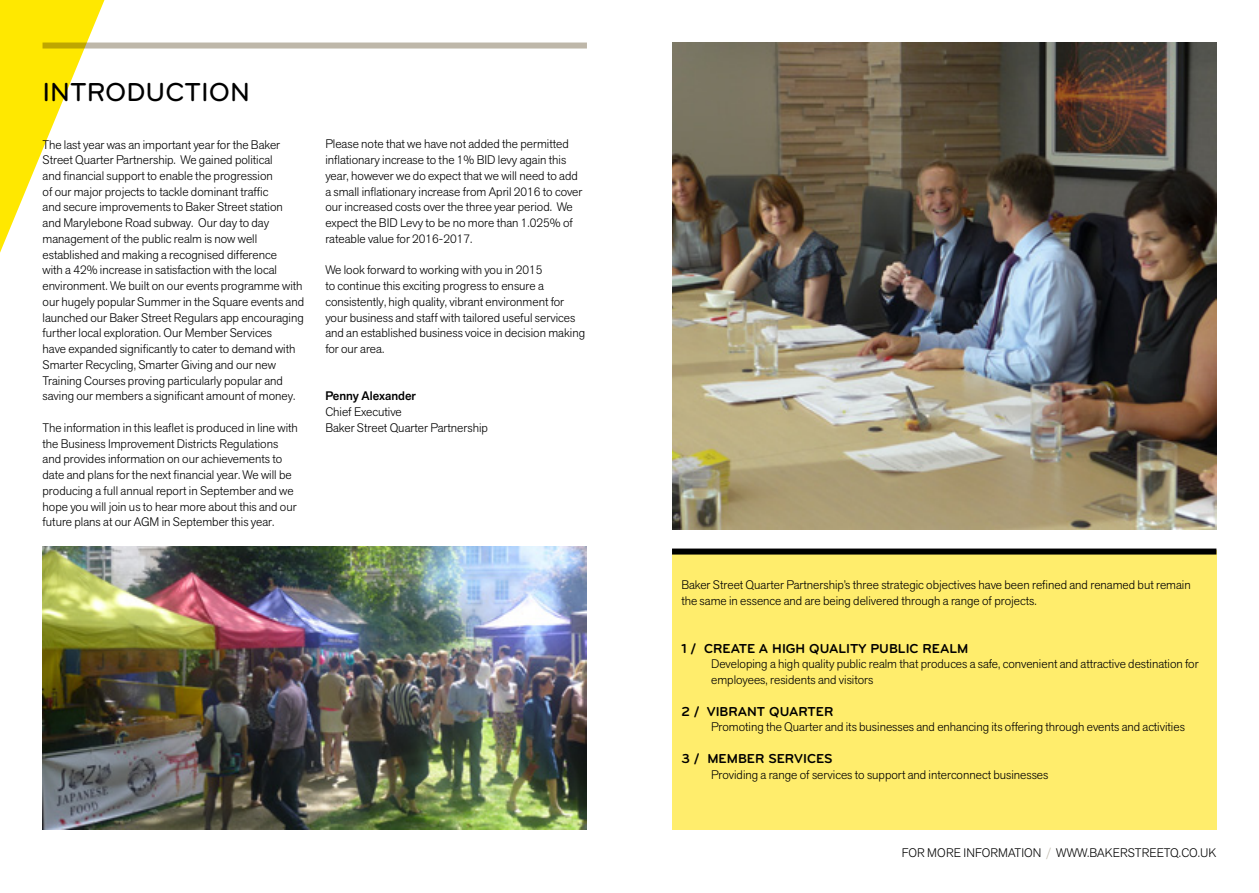
<style>
.page{position:relative;width:1259px;height:893px;background:#fff}
.page>*{position:absolute;margin:0;border:0;box-sizing:border-box;transform-origin:0 0}
.t1{font:500 27px "Bryant";color:#000}
.t2{font:700 13.5px "Bryant";color:#000}
.t3{font:300 12.3px/15.8px "Akzid Grtsk Next";color:#000}
.t4{font:500 12.3px "Akzid Grtsk Next";color:#000}
.s1{color:#beb7a9}
</style>
<div class="page">
<div style="left:672px;top:550px;width:544px;height:279px;background:#ffed6c"></div>
<div style="left:672px;top:549px;width:544px;height:6px;background:#000"></div>
<img style="left:672px;top:43px;width:544px;height:486px">
<img style="left:43px;top:546px;width:544px;height:283px">
<svg style="left:0;top:0;width:587px;height:253px"></svg>
<h1 class="t1" style="left:43px;top:76px;width:209px">INTRODUCTION</h1>
<p class="t3" style="left:43px;top:136px;width:263px">The last year was an important year for the Baker Street Quarter Partnership. We gained political<br>and financial support to enable the progression<br>of our major projects to tackle dominant traffic<br>and secure improvements to Baker Street station and Marylebone Road subway. Our day to day management of the public realm is now well established and making a recognised difference<br>with a 42% increase in satisfaction with the local environment. We built on our events programme with our hugely popular Summer in the Square events and launched our Baker Street Regulars app encouraging further local exploration. Our Member Services<br>have expanded significantly to cater to demand with Smarter Recycling, Smarter Giving and our new Training Courses proving particularly popular and saving our members a significant amount of money.</p>
<p class="t3" style="left:43px;top:420px;width:257px">The information in this leaflet is produced in line with the Business Improvement Districts Regulations and provides information on our achievements to date and plans for the next financial year. We will be producing a full annual report in September and we hope you will join us to hear more about this and our future plans at our AGM in September this year.</p>
<p class="t3" style="left:325px;top:136px;width:258px">Please note that we have not added the permitted inflationary increase to the 1% BID levy again this year, however we do expect that we will need to add a small inflationary increase from April 2016 to cover our increased costs over the three year period. We expect the BID Levy to be no more than 1.025% of rateable value for 2016-2017.</p>
<p class="t3" style="left:325px;top:262px;width:261px">We look forward to working with you in 2015<br>to continue this exciting progress to ensure a consistently, high quality, vibrant environment for your business and staff with tailored useful services and an established business voice in decision making for our area.</p>
<p class="t4" style="left:325px;top:388px;width:92px">Penny Alexander</p>
<p class="t3" style="left:325px;top:404px;width:164px">Chief Executive<br>Baker Street Quarter Partnership</p>
<p class="t3" style="left:681px;top:577px;width:511px">Baker Street Quarter Partnership’s three strategic objectives have been refined and renamed but remain the same in essence and are being delivered through a range of projects.</p>
<p class="t2" style="left:681px;top:640px;width:41px">1 / CREATE</p>
<p class="t2" style="left:759px;top:640px;width:71px">A HIGH QUAL</p>
<p class="t2" style="left:846px;top:640px;width:87px">ITY PU BLIC REALM</p>
<p class="t3" style="left:711px;top:656px;width:489px">Developing a high quality public realm that produces a safe, convenient and attractive destination for employees, residents and visitors</p>
<p class="t2" style="left:681px;top:703px;width:58px">2 / VIBRANT</p>
<p class="t2" style="left:769px;top:703px;width:21px">QUARTER</p>
<p class="t3" style="left:711px;top:719px;width:475px">Promoting the Quarter and its businesses and enhancing its offering through events and activities</p>
<p class="t2" style="left:681px;top:750px;width:37px">3 / MEM</p>
<p class="t2" style="left:738px;top:750px;width:96px">BER SERVICES</p>
<p class="t3" style="left:711px;top:766px;width:339px">Providing a range of services to support and interconnect businesses</p>
<p class="t3" style="left:902px;top:845px;width:316px">FOR MORE INFORMATION <span class="s1">/</span> WWW.BAKERSTREETQ.CO.UK</p>
</div>
